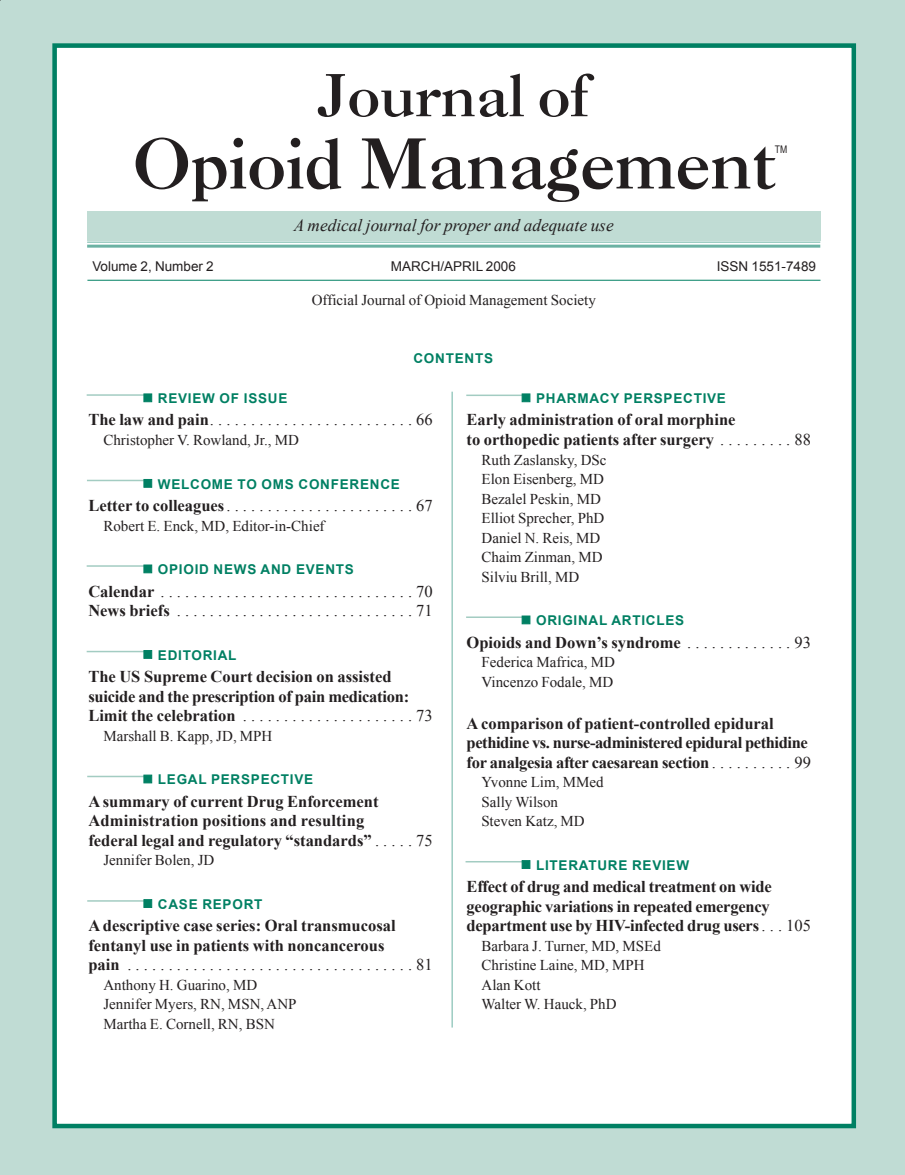
<style>
.page{position:relative;width:905px;height:1175px;background:#fff}
.page>*{position:absolute;margin:0;border:0;box-sizing:border-box;transform-origin:0 0}
.t1{font:700 68.55px "Casablanca";color:#231f20}
.t2{font:700 57.75px "Casablanca";color:#231f20}
.t3{font:italic 17.25px "Times New Roman";color:#231f20}
.t4{font:700 16.5px/19.5px "Times New Roman";color:#231f20}
.t5{font:16.5px/19.5px "Times New Roman";color:#231f20}
.t6{font:15px/19.5px "Times New Roman";color:#231f20}
.t7{font:700 13.5px "Arial";letter-spacing:.055em;color:#008063}
.t8{font:13.5px "Arial";color:#231f20}
.t9{font:10.5px "Arial Narrow";color:#231f20}
.s1{font-weight:700}
.s2{font-weight:400}
</style>
<div class="page">
<div style="left:0;top:0;width:904px;height:1174px;background:#c0dcd4"></div>
<div style="left:57px;top:48px;width:794px;height:1075px;background:#fff"></div>
<div style="left:52px;top:43px;width:804px;height:1085px;border:4px solid #008063"></div>
<hr style="left:465px;top:861px;width:62px;height:1px;background:#a3ccc2">
<hr style="left:466px;top:616px;width:62px;height:2px;background:#a3ccc2">
<hr style="left:87px;top:775px;width:61px;height:2px;background:#a3ccc2">
<hr style="left:87px;top:651px;width:61px;height:1px;background:#a3ccc2">
<hr style="left:87px;top:565px;width:61px;height:2px;background:#a3ccc2">
<hr style="left:87px;top:900px;width:61px;height:1px;background:#a3ccc2">
<hr style="left:87px;top:394px;width:61px;height:2px;background:#a3ccc2">
<div style="left:87px;top:212px;width:733px;height:29px;background:#c0dcd4"></div>
<hr style="left:87px;top:242px;width:733px;height:1px;background:#6bb2a3">
<hr style="left:87px;top:245px;width:733px;height:3px;background:#6bb2a3">
<hr style="left:87px;top:280px;width:733px;height:1px;background:#008063">
<hr style="left:452px;top:392px;width:1px;height:635px;background:#6bb2a3">
<hr style="left:87px;top:480px;width:61px;height:1px;background:#a3ccc2">
<hr style="left:466px;top:394px;width:62px;height:2px;background:#a3ccc2">
<h2 class="t2" style="left:319px;top:73px;width:272px">Journal of</h2>
<h1 class="t1" style="left:133px;top:137px;width:643px">Opioid Management</h1>
<p class="t9" style="left:774px;top:143px;width:14px">TM</p>
<p class="t3" style="left:294px;top:215px;width:321px">A medical journal for proper and adequate use</p>
<p class="t8" style="left:92px;top:259px;width:123px">Volume 2, Number 2</p>
<p class="t8" style="left:391px;top:259px;width:126px">MARCH/APRIL 2006</p>
<p class="t8" style="left:716px;top:259px;width:101px">ISSN 1551-7489</p>
<p class="t6" style="left:312px;top:290px;width:285px">Official Journal of Opioid Management Society</p>
<p class="t7" style="left:413px;top:351px;width:81px">CONTENTS</p>
<p class="t7" style="left:143px;top:391px;width:146px">■ REVIEW OF ISSUE</p>
<p class="t5" style="left:88px;top:410px;width:346px"><span class="s1">The law and pain</span>. . . . . . . . . . . . . . . . . . . . . . . . . 66</p>
<p class="t6" style="left:103px;top:430px;width:197px">Christopher V. Rowland, Jr., MD</p>
<p class="t7" style="left:143px;top:476px;width:258px">■ WELCOME TO OMS CONFERENCE</p>
<p class="t5" style="left:88px;top:495px;width:346px"><span class="s1">Letter to colleagues</span>. . . . . . . . . . . . . . . . . . . . . . . 67</p>
<p class="t6" style="left:103px;top:515px;width:223px">Robert E. Enck, MD, Editor-in-Chief</p>
<p class="t7" style="left:143px;top:562px;width:212px">■ OPIOID NEWS AND EVENTS</p>
<p class="t5" style="left:88px;top:581px;width:346px"><span class="s1">Calendar</span> . . . . . . . . . . . . . . . . . . . . . . . . . . . . . . . 70<br><span class="s1">News briefs</span> . . . . . . . . . . . . . . . . . . . . . . . . . . . . . 71</p>
<p class="t7" style="left:143px;top:647px;width:95px">■ EDITORIAL</p>
<p class="t4" style="left:88px;top:666px;width:346px">The US Supreme Court decision on assisted suicide and the prescription of pain medication:<br>Limit the celebration <span class="s2">. . . . . . . . . . . . . . . . . . . . . 73</span></p>
<p class="t6" style="left:103px;top:725px;width:170px">Marshall B. Kapp, JD, MPH</p>
<p class="t7" style="left:143px;top:772px;width:172px">■ LEGAL PERSPECTIVE</p>
<p class="t4" style="left:88px;top:791px;width:346px">A summary of current Drug Enforcement<br>Administration positions and resulting<br>federal legal and regulatory “standards” <span class="s2">. . . . . 75</span></p>
<p class="t6" style="left:103px;top:850px;width:112px">Jennifer Bolen, JD</p>
<p class="t7" style="left:143px;top:896px;width:121px">■ CASE REPORT</p>
<p class="t4" style="left:88px;top:915px;width:346px">A descriptive case series: Oral transmucosal fentanyl use in patients with noncancerous<br>pain <span class="s2">. . . . . . . . . . . . . . . . . . . . . . . . . . . . . . . . . . . 81</span></p>
<p class="t6" style="left:103px;top:974px;width:195px">Anthony H. Guarino, MD<br>Jennifer Myers, RN, MSN, ANP<br>Martha E. Cornell, RN, BSN</p>
<p class="t7" style="left:521px;top:391px;width:206px">■ PHARMACY PERSPECTIVE</p>
<p class="t4" style="left:466px;top:410px;width:346px">Early administration of oral morphine<br>to orthopedic patients after surgery <span class="s2">. . . . . . . . . 88</span></p>
<p class="t6" style="left:481px;top:449px;width:126px">Ruth Zaslansky, DSc<br>Elon Eisenberg, MD<br>Bezalel Peskin, MD<br>Elliot Sprecher, PhD<br>Daniel N. Reis, MD<br>Chaim Zinman, MD<br>Silviu Brill, MD</p>
<p class="t7" style="left:521px;top:613px;width:165px">■ ORIGINAL ARTICLES</p>
<p class="t4" style="left:466px;top:632px;width:346px">Opioids and Down’s syndrome <span class="s2">. . . . . . . . . . . . . 93</span></p>
<p class="t6" style="left:481px;top:652px;width:135px">Federica Mafrica, MD<br>Vincenzo Fodale, MD</p>
<p class="t4" style="left:466px;top:713px;width:346px">A comparison of patient-controlled epidural pethidine vs. nurse-administered epidural pethidine for analgesia after caesarean section <span class="s2">. . . . . . . . . . 99</span></p>
<p class="t6" style="left:481px;top:772px;width:123px">Yvonne Lim, MMed<br>Sally Wilson<br>Steven Katz, MD</p>
<p class="t7" style="left:521px;top:857px;width:170px">■ LITERATURE REVIEW</p>
<p class="t4" style="left:466px;top:876px;width:346px">Effect of drug and medical treatment on wide geographic variations in repeated emergency department use by HIV-infected drug users <span class="s2">. . . 105</span></p>
<p class="t6" style="left:481px;top:935px;width:181px">Barbara J. Turner, MD, MSEd<br>Christine Laine, MD, MPH<br>Alan Kott<br>Walter W. Hauck, PhD</p>
</div>
